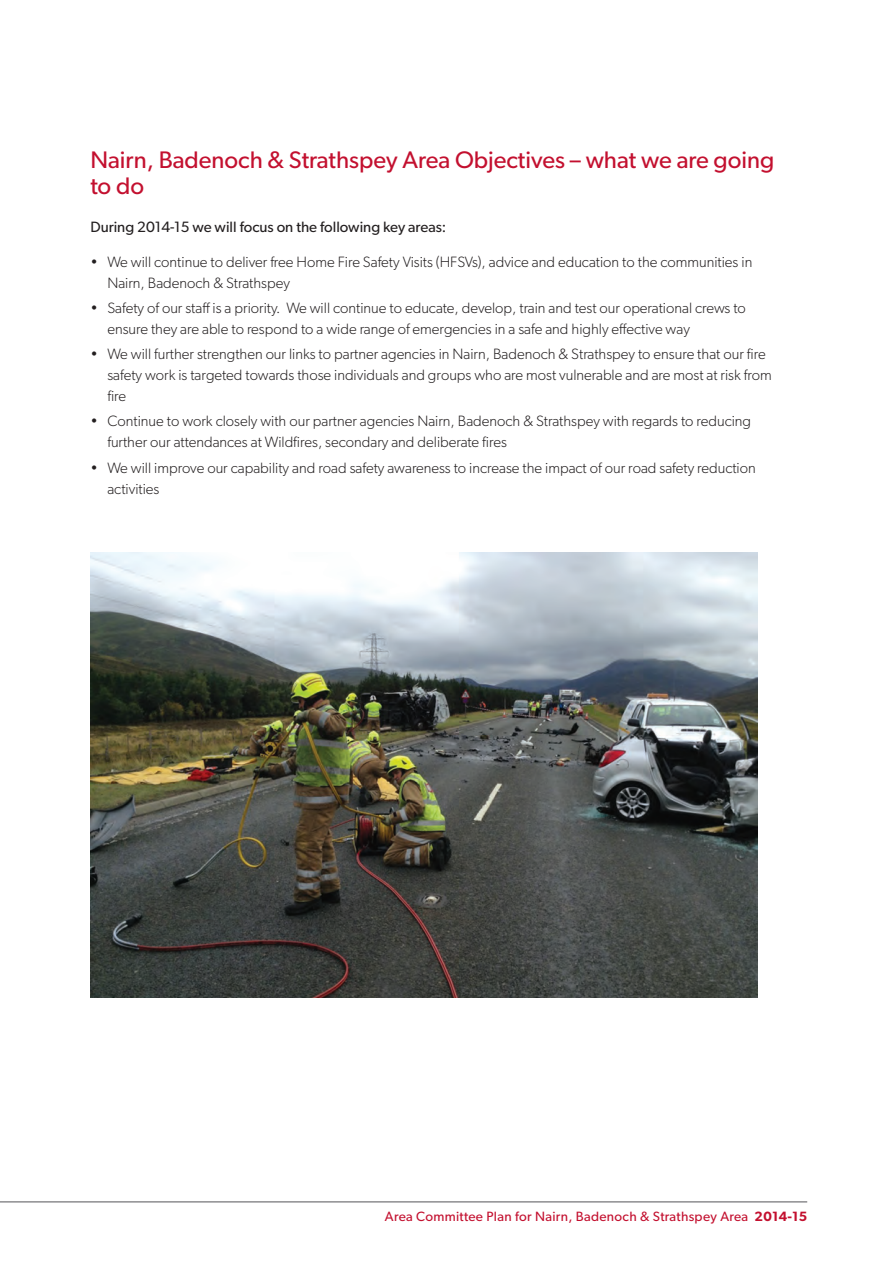
<style>
.page{position:relative;width:893px;height:1263px;background:#fff}
.page>*{position:absolute;margin:0;border:0;box-sizing:border-box;transform-origin:0 0}
.body{font:24px/25.5px "Gibson";color:#c3102f}
.t1{font:300 15px/21px "Gibson";color:#231f20}
.body-2{font:15px "Gibson";color:#231f20}
.t2{font:13.5px "Gibson";letter-spacing:.025em;color:#c3102f}
.s1{font-weight:600}
</style>
<div class="page">
<hr style="left:0;top:1201px;width:807px;height:1px;background:#67676a">
<img style="left:90px;top:553px;width:667px;height:445px">
<p class="body" style="left:90px;top:147px;width:685px">Nairn, Badenoch &amp; Strathspey Area Objectives – what we are going to do</p>
<p class="body-2" style="left:90px;top:218px;width:358px">During 2014-15 we will focus on the following key areas:</p>
<p class="t1" style="left:107px;top:251px;width:646px;text-indent:-17px">• We will continue to deliver free Home Fire Safety Visits (HFSVs), advice and education to the communities in<br>Nairn, Badenoch &amp; Strathspey</p>
<p class="t1" style="left:107px;top:297px;width:640px;text-indent:-17px">• Safety of our staff is a priority. We will continue to educate, develop, train and test our operational crews to ensure they are able to respond to a wide range of emergencies in a safe and highly effective way</p>
<p class="t1" style="left:107px;top:343px;width:666px;text-indent:-17px">• We will further strengthen our links to partner agencies in Nairn, Badenoch &amp; Strathspey to ensure that our fire safety work is targeted towards those individuals and groups who are most vulnerable and are most at risk from fire</p>
<p class="t1" style="left:107px;top:410px;width:645px;text-indent:-17px">• Continue to work closely with our partner agencies Nairn, Badenoch &amp; Strathspey with regards to reducing further our attendances at Wildfires, secondary and deliberate fires</p>
<p class="t1" style="left:107px;top:457px;width:650px;text-indent:-17px">• We will improve our capability and road safety awareness to increase the impact of our road safety reduction activities</p>
<p class="t2" style="left:385px;top:1208px;width:424px">Area Committee Plan for Nairn, Badenoch &amp; Strathspey Area <span class="s1">2014-15</span></p>
</div>
